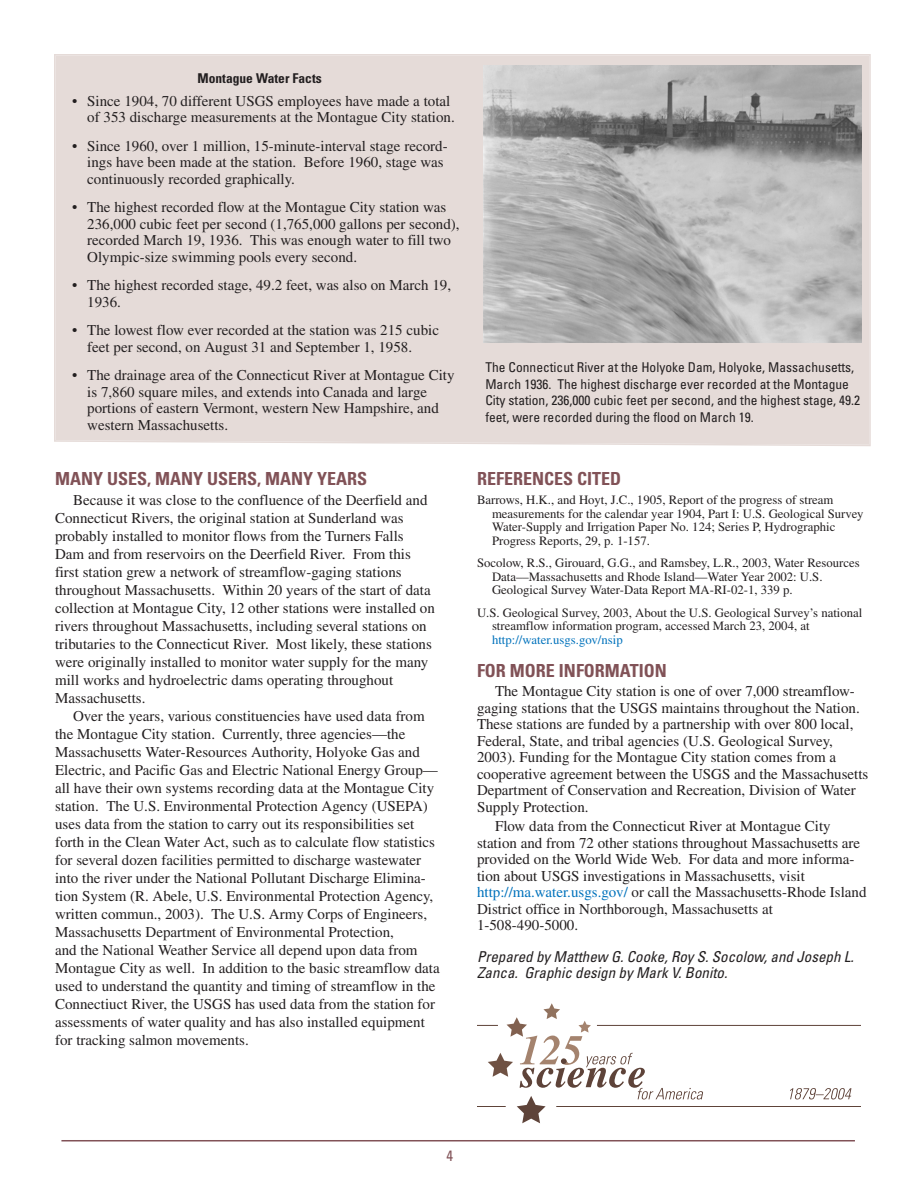
<style>
.page{position:relative;width:918px;height:1188px;background:#fff}
.page>*{position:absolute;margin:0;border:0;box-sizing:border-box;transform-origin:0 0}
.t1{font:700 condensed 18px "Univers";color:#815257}
.t2{font:15px/18px "Times";color:#231f20}
.t3{font:italic condensed 15px/15.8px "Univers";color:#231f20}
.t4{font:condensed 15px "Univers";color:#815257}
.t5{font:condensed 13.5px/16.5px "Univers";color:#231f20}
.t6{font:700 condensed 13.5px "Univers";color:#231f20}
.t7{font:12.75px/13.5px "Times";color:#231f20}
.t8{font:12.75px "Times";color:#0072bc}
.s1{color:#0072bc}
</style>
<div class="page">
<div style="left:54px;top:54px;width:817px;height:392px;background:#e5dbd8"></div>
<hr style="left:61px;top:1140px;width:794px;height:1px;background:#815257">
<svg style="left:790px;top:1088px;width:61px;height:11px"></svg>
<hr style="left:597px;top:1025px;width:264px;height:1px;background:#5e4339">
<svg style="left:477px;top:1003px;width:226px;height:120px"></svg>
<hr style="left:556px;top:1106px;width:305px;height:1px;background:#5e4339">
<img style="left:484px;top:65px;width:378px;height:278px">
<p class="t6" style="left:198px;top:70px;width:126px">Montague Water Facts</p>
<p class="t2" style="left:87px;top:92px;width:369px;line-height:16.5px;text-indent:-15px">• Since 1904, 70 different USGS employees have made a total of 353 discharge measurements at the Montague City station.</p>
<p class="t2" style="left:87px;top:137px;width:362px;line-height:16.5px;text-indent:-15px">• Since 1960, over 1 million, 15-minute-interval stage record&shy;ings have been made at the station. Before 1960, stage was continuously recorded graphically.</p>
<p class="t2" style="left:87px;top:199px;width:374px;line-height:16.5px;text-indent:-15px">• The highest recorded flow at the Montague City station was 236,000 cubic feet per second (1,765,000 gallons per second), recorded March 19, 1936. This was enough water to fill two Olympic-size swimming pools every second.</p>
<p class="t2" style="left:87px;top:277px;width:365px;line-height:16.5px;text-indent:-15px">• The highest recorded stage, 49.2 feet, was also on March 19,<br>1936.</p>
<p class="t2" style="left:87px;top:322px;width:353px;line-height:16.5px;text-indent:-15px">• The lowest flow ever recorded at the station was 215 cubic feet per second, on August 31 and September 1, 1958.</p>
<p class="t2" style="left:87px;top:367px;width:369px;line-height:16.5px;text-indent:-15px">• The drainage area of the Connecticut River at Montague City is 7,860 square miles, and extends into Canada and large portions of eastern Vermont, western New Hampshire, and western Massachusetts.</p>
<p class="t5" style="left:485px;top:359px;width:376px">The Connecticut River at the Holyoke Dam, Holyoke, Massachusetts, March 1936. The highest discharge ever recorded at the Montague City station, 236,000 cubic feet per second, and the highest stage, 49.2 feet, were recorded during the flood on March 19.</p>
<p class="t1" style="left:55px;top:468px;width:314px">MANY USES, MANY USERS, MANY YEARS</p>
<p class="t2" style="left:55px;top:491px;width:381px;text-indent:18px">Because it was close to the confluence of the Deerfield and Connecticut Rivers, the original station at Sunderland was probably installed to monitor flows from the Turners Falls Dam and from reservoirs on the Deerfield River. From this first station grew a network of streamflow-gaging stations throughout Massachusetts. Within 20 years of the start of data collection at Montague City, 12 other stations were installed on rivers throughout Massachusetts, including several stations on tributaries to the Connecticut River. Most likely, these stations were originally installed to monitor water supply for the many mill works and hydroelectric dams operating throughout Massachusetts.</p>
<p class="t2" style="left:55px;top:707px;width:386px;text-indent:18px">Over the years, various constituencies have used data from the Montague City station. Currently, three agencies—the Massachusetts Water-Resources Authority, Holyoke Gas and Electric, and Pacific Gas and Electric National Energy Group— all have their own systems recording data at the Montague City station. The U.S. Environmental Protection Agency (USEPA) uses data from the station to carry out its responsibilities set forth in the Clean Water Act, such as to calculate flow statistics for several dozen facilities permitted to discharge wastewater into the river under the National Pollutant Discharge Elimina&shy;tion System (R. Abele, U.S. Environmental Protection Agency, written commun., 2003). The U.S. Army Corps of Engineers, Massachusetts Department of Environmental Protection,<br>and the National Weather Service all depend upon data from Montague City as well. In addition to the basic streamflow data used to understand the quantity and timing of streamflow in the Connectiuct River, the USGS has used data from the station for assessments of water quality and has also installed equipment for tracking salmon movements.</p>
<p class="t1" style="left:477px;top:467px;width:146px">REFERENCES CITED</p>
<p class="t7" style="left:492px;top:493px;width:373px;text-indent:-15px">Barrows, H.K., and Hoyt, J.C., 1905, Report of the progress of stream measurements for the calendar year 1904, Part I: U.S. Geological Survey Water-Supply and Irrigation Paper No. 124; Series P, Hydrographic Progress Reports, 29, p. 1-157.</p>
<p class="t7" style="left:492px;top:556px;width:369px;text-indent:-15px">Socolow, R.S., Girouard, G.G., and Ramsbey, L.R., 2003, Water Resources<br>Data––Massachusetts and Rhode Island––Water Year 2002: U.S.<br>Geological Survey Water-Data Report MA-RI-02-1, 339 p.</p>
<p class="t7" style="left:492px;top:606px;width:372px;text-indent:-15px">U.S. Geological Survey, 2003, About the U.S. Geological Survey’s national streamflow information program, accessed March 23, 2004, at</p>
<p class="t8" style="left:492px;top:632px;width:132px">http://water.usgs.gov/nsip</p>
<p class="t1" style="left:477px;top:659px;width:191px">FOR MORE INFORMATION</p>
<p class="t2" style="left:477px;top:683px;width:393px;line-height:16.5px;text-indent:18px">The Montague City station is one of over 7,000 streamflow&shy;gaging stations that the USGS maintains throughout the Nation.<br>These stations are funded by a partnership with over 800 local, Federal, State, and tribal agencies (U.S. Geological Survey, 2003). Funding for the Montague City station comes from a cooperative agreement between the USGS and the Massachusetts Department of Conservation and Recreation, Division of Water Supply Protection.</p>
<p class="t2" style="left:477px;top:818px;width:391px;line-height:16.5px;text-indent:18px">Flow data from the Connecticut River at Montague City station and from 72 other stations throughout Massachusetts are provided on the World Wide Web. For data and more informa&shy;tion about USGS investigations in Massachusetts, visit <span class="s1">http://ma.water.usgs.gov/</span> or call the Massachusetts-Rhode Island District office in Northborough, Massachusetts at 1-508-490-5000.</p>
<p class="t3" style="left:477px;top:949px;width:378px">Prepared by Matthew G. Cooke, Roy S. Socolow, and Joseph L.<br>Zanca. Graphic design by Mark V. Bonito.</p>
<p class="t4" style="left:447px;top:1146px;width:8px">4</p>
</div>
